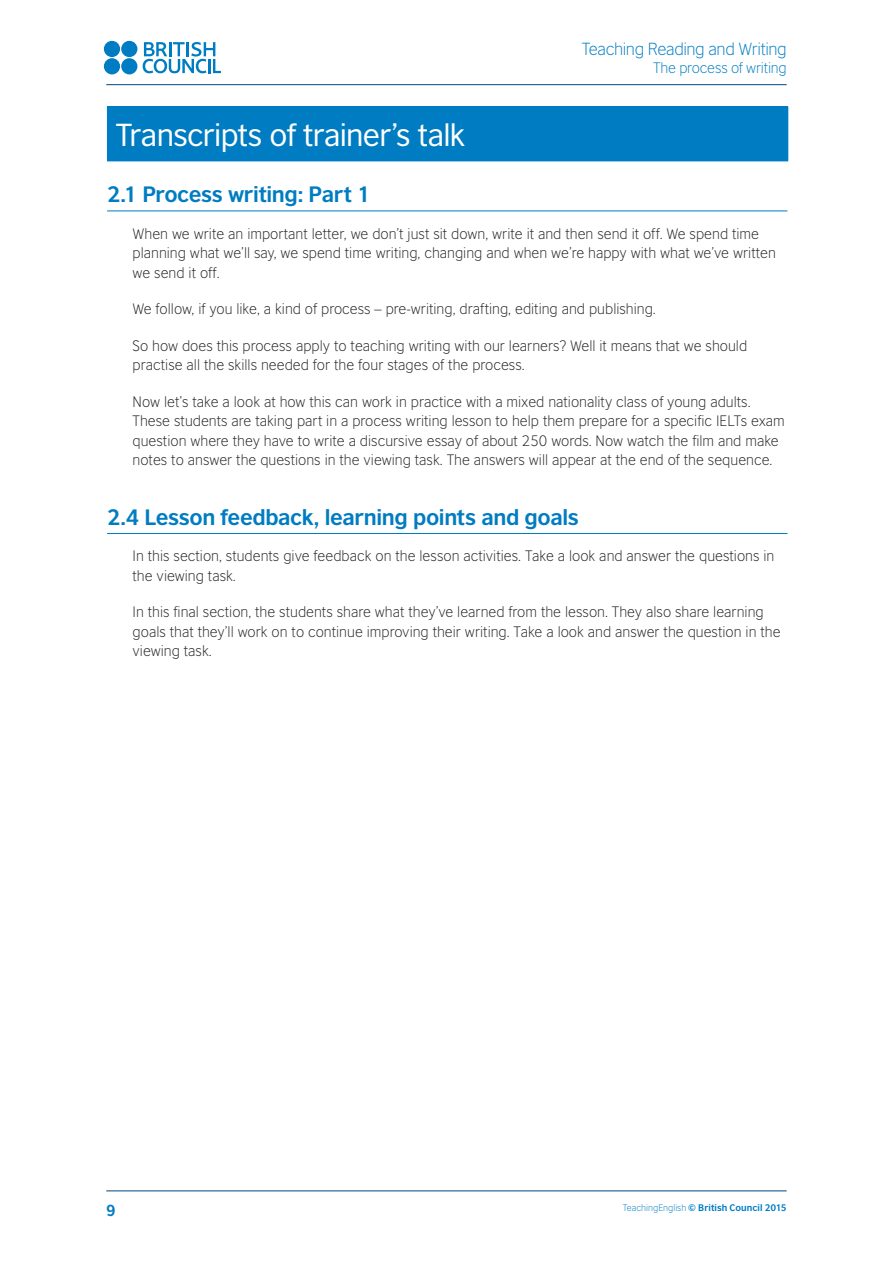
<style>
.page{position:relative;width:893px;height:1263px;background:#fff}
.page>*{position:absolute;margin:0;border:0;box-sizing:border-box;transform-origin:0 0}
.HEAD_A_20_22{font:30px "British Council Sans";letter-spacing:-.025em;color:#fff}
._2_00_HEAD_B_14_17_4{font:700 21px "British Council Sans";letter-spacing:-.02em;color:#007cc2}
.t1{font:300 16.5px "British Council Sans";letter-spacing:-.02em;color:#007cc2}
.PAGE_NUMBER{font:700 15px "British Council Sans";color:#007cc2}
._4_01_BODY_4mm{font:300 14.25px/19.5px "British Council Sans";color:#231f20}
.t2{font:300 14.25px "British Council Sans";letter-spacing:-.015em;color:#007cc2}
.t3{font:700 9px "British Council Sans";letter-spacing:.005em;color:#007cc2}
.s1{font-weight:300}
</style>
<div class="page">
<hr style="left:107px;top:211px;width:680px;height:1px;background:#007cc2">
<hr style="left:107px;top:533px;width:680px;height:1px;background:#007cc2">
<div style="left:107px;top:107px;width:681px;height:54px;background:#007cc2"></div>
<hr style="left:107px;top:106px;width:681px;height:1px;background:#007cc2">
<hr style="left:107px;top:161px;width:681px;height:1px;background:#007cc2">
<hr style="left:106px;top:84px;width:681px;height:1px;background:#00447b">
<hr style="left:106px;top:1190px;width:681px;height:1px;background:#00447b">
<svg style="left:143px;top:42px;width:78px;height:31px"></svg>
<div style="left:104px;top:41px;width:16px;height:16px;background:#007cc2;border-radius:50%"></div>
<div style="left:121px;top:41px;width:16px;height:16px;background:#007cc2;border-radius:50%"></div>
<div style="left:104px;top:58px;width:16px;height:16px;background:#007cc2;border-radius:50%"></div>
<div style="left:121px;top:58px;width:16px;height:16px;background:#007cc2;border-radius:50%"></div>
<p class="t1" style="left:582px;top:40px;width:206px">Teaching Reading and Writing</p>
<p class="t2" style="left:653px;top:60px;width:135px">The process of writing</p>
<p class="HEAD_A_20_22" style="left:116px;top:117px;width:351px">Transcripts of trainer’s talk</p>
<p class="_2_00_HEAD_B_14_17_4" style="left:107px;top:181px;width:265px">2.1 Process writing: Part 1</p>
<p class="_4_01_BODY_4mm" style="left:133px;top:224px;width:645px">When we write an important letter, we don’t just sit down, write it and then send it off. We spend time planning what we’ll say, we spend time writing, changing and when we’re happy with what we’ve written we send it off.</p>
<p class="_4_01_BODY_4mm" style="left:133px;top:299px;width:525px">We follow, if you like, a kind of process – pre-writing, drafting, editing and publishing.</p>
<p class="_4_01_BODY_4mm" style="left:133px;top:336px;width:616px">So how does this process apply to teaching writing with our learners? Well it means that we should practise all the skills needed for the four stages of the process.</p>
<p class="_4_01_BODY_4mm" style="left:133px;top:392px;width:654px">Now let’s take a look at how this can work in practice with a mixed nationality class of young adults.<br>These students are taking part in a process writing lesson to help them prepare for a specific IELTs exam question where they have to write a discursive essay of about 250 words. Now watch the film and make notes to answer the questions in the viewing task. The answers will appear at the end of the sequence.</p>
<p class="_2_00_HEAD_B_14_17_4" style="left:107px;top:504px;width:473px">2.4 Lesson feedback, learning points and goals</p>
<p class="_4_01_BODY_4mm" style="left:133px;top:546px;width:643px">In this section, students give feedback on the lesson activities. Take a look and answer the questions in the viewing task.</p>
<p class="_4_01_BODY_4mm" style="left:133px;top:602px;width:649px">In this final section, the students share what they’ve learned from the lesson. They also share learning goals that they’ll work on to continue improving their writing. Take a look and answer the question in the viewing task.</p>
<p class="PAGE_NUMBER" style="left:106px;top:1201px;width:11px">9</p>
<p class="t3" style="left:623px;top:1202px;width:165px"><span class="s1">TeachingEnglish</span> © British Council 2015</p>
</div>
